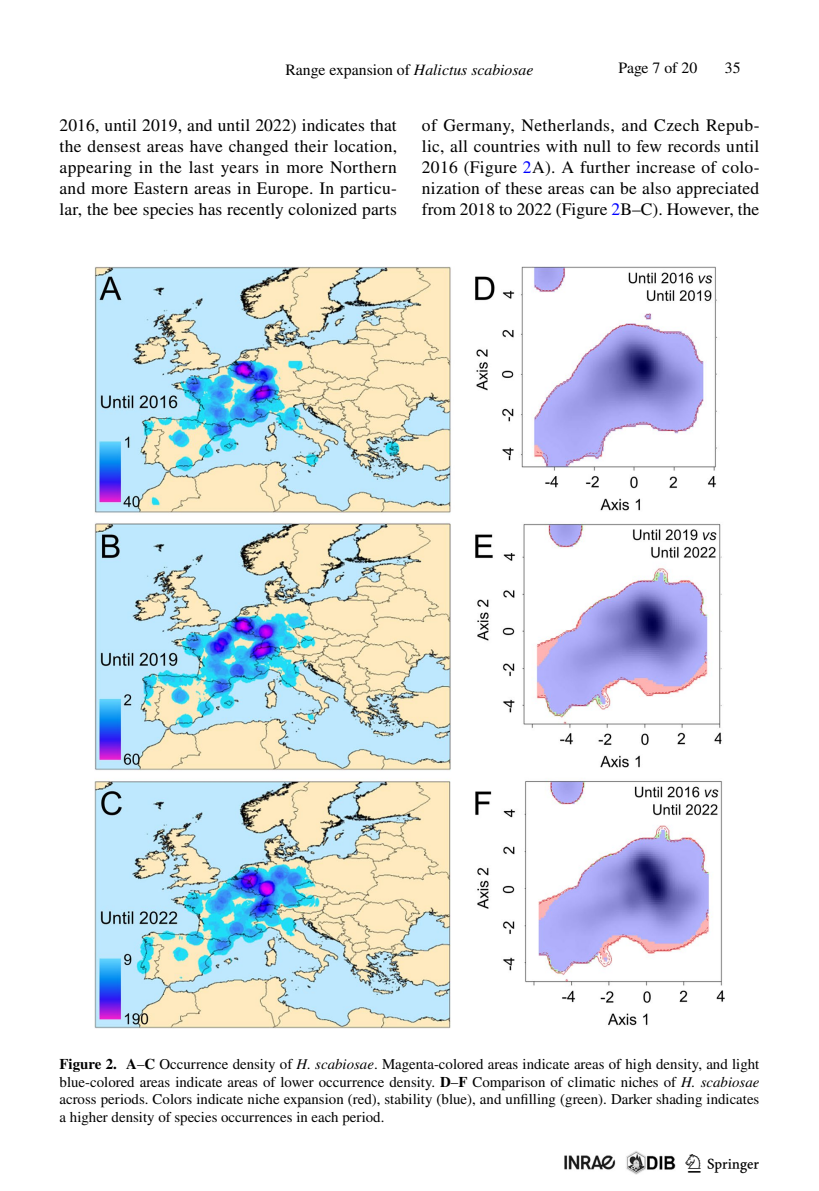
<style>
.page{position:relative;width:819px;height:1191px;background:#fff}
.page>*{position:absolute;margin:0;border:0;box-sizing:border-box;transform-origin:0 0}
.t1{font:26.25px "Springnew Regular 5";color:#000}
.t2{font:17.5px/21px "STIX";letter-spacing:.005em;color:#000;text-align:justify}
.t3{font:15.75px "STIX Italic 3";color:#000}
.t4{font:15.75px "STIX";color:#000}
.t5{font:14.88px/17.5px "STIX";color:#000;text-align:justify}
.s1{font-family:"STIX Regular 4"}
.s2{color:#00f}
.s3{font-weight:700}
.s4{font-style:italic}
</style>
<div class="page">
<img style="left:564px;top:1151px;width:111px;height:23px">
<img style="left:94px;top:267px;width:630px;height:761px">
<p class="t3" style="left:285px;top:58px;width:249px"><span class="s1">Range expansion of</span> Halictus scabiosae</p>
<p class="t4" style="left:618px;top:57px;width:80px">Page 7 of 20</p>
<p class="t4" style="left:724px;top:57px;width:17px">35</p>
<p class="t2" style="left:60px;top:115px;width:339px">2016, until 2019, and until 2022) indicates that the densest areas have changed their location, appearing in the last years in more Northern and more Eastern areas in Europe. In particu&shy;lar, the bee species has recently colonized parts</p>
<p class="t2" style="left:422px;top:115px;width:339px">of Germany, Netherlands, and Czech Repub&shy;lic, all countries with null to few records until 2016 (Figure <span class="s2">2</span>A). A further increase of colo&shy;nization of these areas can be also appreciated from 2018 to 2022 (Figure <span class="s2">2</span>B–C). However, the</p>
<p class="t5" style="left:60px;top:1056px;width:701px"><span class="s3">Figure 2. A</span>–<span class="s3">C</span> Occurrence density of <span class="s4">H. scabiosae</span>. Magenta-colored areas indicate areas of high density, and light blue-colored areas indicate areas of lower occurrence density. <span class="s3">D</span>–<span class="s3">F</span> Comparison of climatic niches of <span class="s4">H. scabiosae </span>across periods. Colors indicate niche expansion (red), stability (blue), and unfilling (green). Darker shading indicates a higher density of species occurrences in each period.</p>
<h1 class="t1" style="left:688px;top:1153px;width:73px">1 3</h1>
</div>
